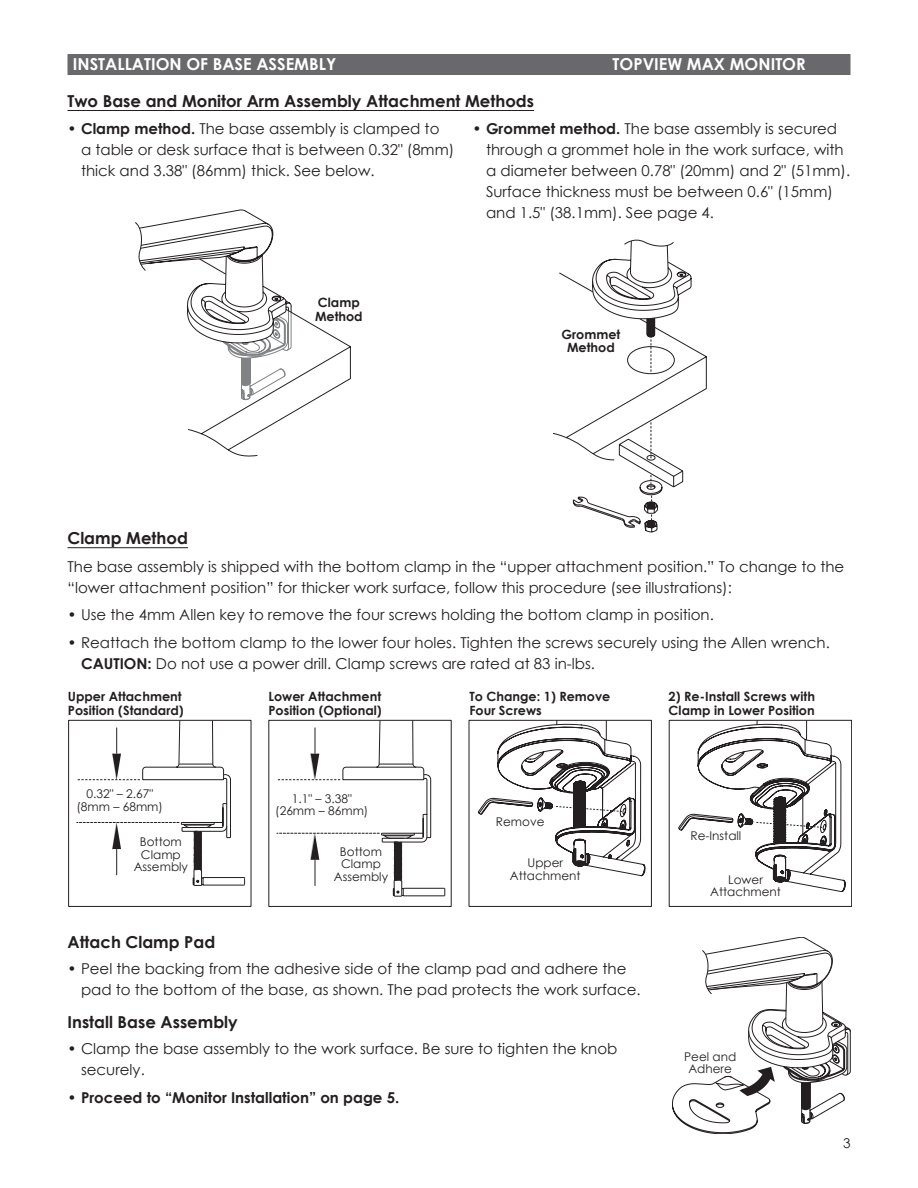
<style>
.page{position:relative;width:918px;height:1188px;background:#fff}
.page>*{position:absolute;margin:0;border:0;box-sizing:border-box;transform-origin:0 0}
.t1{font:700 16.5px "Century Gothic";color:#231f20}
.t2{font:700 16.5px "Century Gothic";color:#fff}
.t3{font:15px/21px "Century Gothic";color:#231f20}
.t4{font:700 15px "Century Gothic";color:#231f20}
.t5{font:13.5px "Century Gothic";color:#231f20}
.t6{font:700 12.75px/13.5px "Century Gothic";color:#231f20}
.t7{font:12px/12.8px "Century Gothic";color:#231f20;text-align:center}
.s1{font-weight:700}
.s2{font-weight:400}
</style>
<div class="page">
<hr style="left:68px;top:547px;width:120px;height:1px;background:#231f20">
<hr style="left:68px;top:110px;width:466px;height:1px;background:#231f20">
<div style="left:68px;top:54px;width:782px;height:21px;background:#69696c"></div>
<svg style="left:553px;top:272px;width:154px;height:260px"></svg>
<svg style="left:580px;top:503px;width:60px;height:25px"></svg>
<svg style="left:651px;top:422px;width:1px;height:37px"></svg>
<svg style="left:651px;top:474px;width:1px;height:15px"></svg>
<svg style="left:592px;top:240px;width:100px;height:133px"></svg>
<svg style="left:188px;top:312px;width:163px;height:145px"></svg>
<svg style="left:135px;top:210px;width:157px;height:190px"></svg>
<div style="left:68px;top:720px;width:183px;height:187px;border:1px solid #231f20"></div>
<svg style="left:77px;top:720px;width:168px;height:166px"></svg>
<div style="left:268px;top:720px;width:184px;height:187px;border:1px solid #231f20"></div>
<svg style="left:277px;top:720px;width:168px;height:177px"></svg>
<div style="left:469px;top:720px;width:183px;height:187px;border:1px solid #231f20"></div>
<div style="left:669px;top:720px;width:183px;height:187px;border:1px solid #231f20"></div>
<svg style="left:478px;top:720px;width:368px;height:173px"></svg>
<svg style="left:672px;top:937px;width:178px;height:197px"></svg>
<p class="t2" style="left:73px;top:52px;width:265px">INSTALLATION OF BASE ASSEMBLY</p>
<p class="t2" style="left:613px;top:52px;width:195px">TOPVIEW MAX MONITOR</p>
<p class="t1" style="left:68px;top:88px;width:468px">Two Base and Monitor Arm Assembly Attachment Methods</p>
<p class="t3" style="left:81px;top:118px;width:375px;text-indent:-14px">• <span class="s1">Clamp method.</span> The base assembly is clamped to<br>a table or desk surface that is between 0.32" (8mm) thick and 3.38" (86mm) thick. See below.</p>
<p class="t3" style="left:486px;top:118px;width:366px;text-indent:-14px">• <span class="s1">Grommet method.</span> The base assembly is secured through a grommet hole in the work surface, with a diameter between 0.78" (20mm) and 2" (51mm).<br>Surface thickness must be between 0.6" (15mm) and 1.5" (38.1mm). See page 4.</p>
<p class="t6" style="left:315px;top:295px;width:49px">Clamp<br>Method</p>
<p class="t6" style="left:561px;top:327px;width:60px;text-align:center">Grommet<br>Method</p>
<p class="t1" style="left:68px;top:526px;width:122px">Clamp Method</p>
<p class="t3" style="left:68px;top:555px;width:778px">The base assembly is shipped with the bottom clamp in the “upper attachment position.” To change to the “lower attachment position” for thicker work surface, follow this procedure (see illustrations):</p>
<p class="t3" style="left:68px;top:604px;width:648px">• Use the 4mm Allen key to remove the four screws holding the bottom clamp in position.</p>
<p class="t3" style="left:81px;top:631px;width:750px;text-indent:-14px">• Reattach the bottom clamp to the lower four holes. Tighten the screws securely using the Allen wrench.<br><span class="s1">CAUTION:</span> Do not use a power drill. Clamp screws are rated at 83 in-lbs.</p>
<p class="t6" style="left:68px;top:689px;width:117px">Upper Attachment<br>Position (Standard)</p>
<p class="t6" style="left:269px;top:689px;width:115px">Lower Attachment<br>Position (Optional)</p>
<p class="t6" style="left:469px;top:689px;width:143px">To Change: 1) Remove<br>Four Screws</p>
<p class="t6" style="left:669px;top:689px;width:148px">2) Re-Install Screws with<br>Clamp in Lower Position</p>
<p class="t7" style="left:77px;top:787px;width:88px">0.32" – 2.67" (8mm – 68mm)</p>
<p class="t7" style="left:134px;top:835px;width:56px">Bottom<br>Clamp<br>Assembly</p>
<p class="t7" style="left:275px;top:792px;width:95px">1.1" – 3.38" (26mm – 86mm)</p>
<p class="t7" style="left:334px;top:845px;width:56px">Bottom<br>Clamp<br>Assembly</p>
<p class="t7" style="left:496px;top:815px;width:50px">Remove</p>
<p class="t7" style="left:510px;top:856px;width:72px">Upper<br>Attachment</p>
<p class="t1" style="left:68px;top:929px;width:149px">Attach Clamp Pad</p>
<p class="t3" style="left:81px;top:958px;width:561px;text-indent:-14px">• Peel the backing from the adhesive side of the clamp pad and adhere the pad to the bottom of the base, as shown. The pad protects the work surface.</p>
<p class="t1" style="left:68px;top:1009px;width:172px">Install Base Assembly</p>
<p class="t3" style="left:81px;top:1038px;width:538px;text-indent:-14px">• Clamp the base assembly to the work surface. Be sure to tighten the knob securely.</p>
<p class="t4" style="left:68px;top:1086px;width:333px"><span class="s2">•</span> Proceed to “Monitor Installation” on page 5.</p>
<p class="t7" style="left:691px;top:829px;width:52px">Re-Install</p>
<p class="t7" style="left:710px;top:873px;width:72px">Lower<br>Attachment</p>
<p class="t7" style="left:684px;top:1050px;width:54px;line-height:12px">Peel and<br>Adhere</p>
<p class="t5" style="left:843px;top:1134px;width:9px">3</p>
</div>
